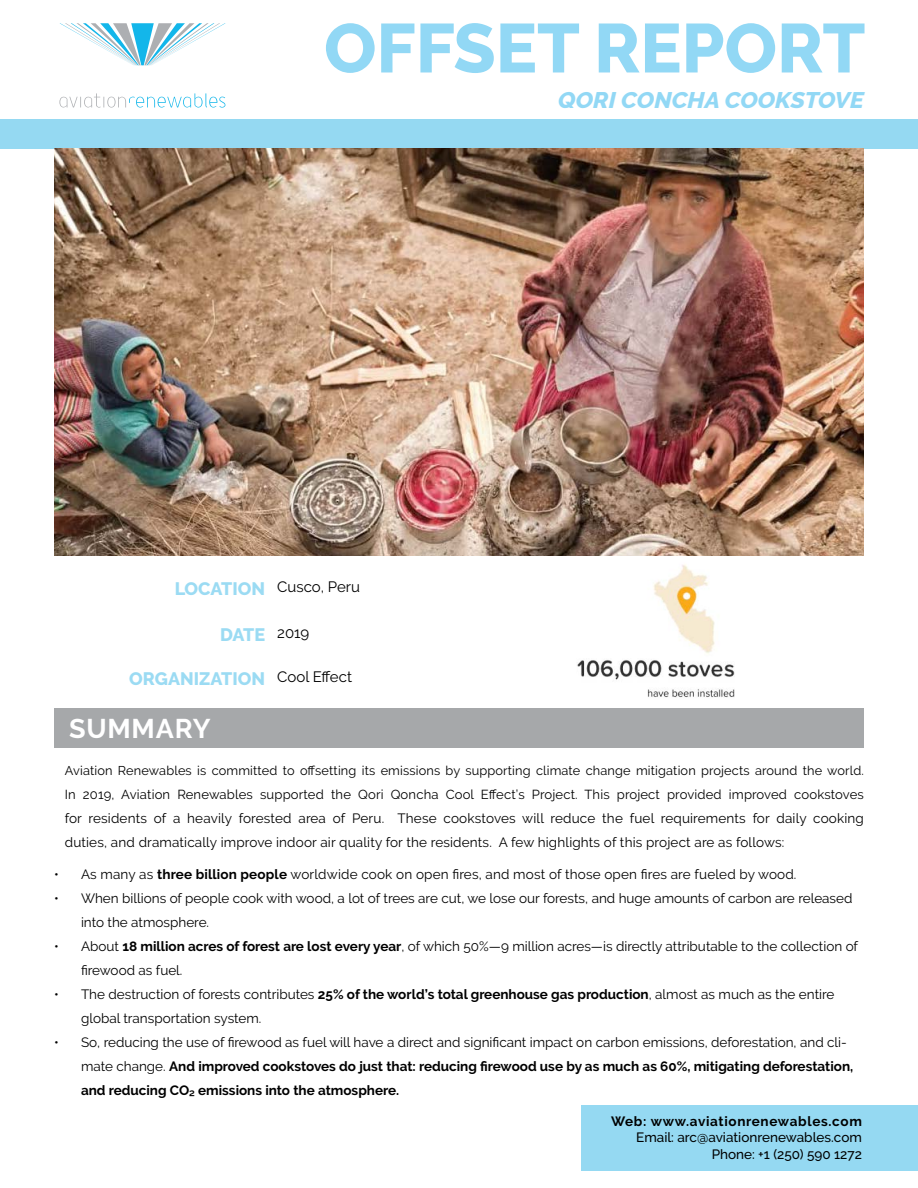
<style>
.page{position:relative;width:918px;height:1188px;background:#fff}
.page>*{position:absolute;margin:0;border:0;box-sizing:border-box;transform-origin:0 0}
.t1{font:800 69px "Raleway";color:#92d8f5}
.t2{font:700 27px "Raleway";letter-spacing:.03em;color:#fff}
.t3{font:italic 800 22.5px "Raleway";color:#92d8f5;scale:1.06 1}
.t4{font:800 18px "Raleway";color:#9bdbf3}
.t5{font:15px "Raleway";color:#000101}
.t6{font:13.5px/24px "Raleway";color:#000}
.t7{font:700 13.5px/24px "Raleway";color:#000}
.t8{font:500 13.5px/16.2px "Raleway";color:#000101;text-align:right}
.t9{font:700 13.5px "Raleway";letter-spacing:.05em;color:#000101}
.t10{font:13.05px "Raleway";letter-spacing:.01em;color:#000}
.t11{font:12.75px "Raleway";letter-spacing:.01em;color:#000}
.s1{font-weight:800;font-size:18px;color:#9bdbf3}
.s2{font-weight:700}
.s3{font-weight:400}
</style>
<div class="page">
<div style="left:54px;top:708px;width:810px;height:40px;background:#a6a8aa"></div>
<div style="left:581px;top:1105px;width:337px;height:65px;background:#95d9f2"></div>
<svg style="left:59px;top:93px;width:167px;height:15px"></svg>
<svg style="left:60px;top:23px;width:166px;height:42px"></svg>
<div style="left:0;top:119px;width:918px;height:30px;background:#95d9f2"></div>
<img style="left:54px;top:149px;width:810px;height:406px">
<img style="left:653px;top:564px;width:62px;height:90px">
<img style="left:577px;top:660px;width:158px;height:38px">
<h1 class="t1" style="left:324px;top:8px;width:543px">OFFSET REPORT</h1>
<h3 class="t3" style="left:558px;top:87px;width:290px">QORI CONCHA COOKSTOVE</h3>
<p class="t5" style="left:175px;top:578px;width:187px"><span class="s1">LOCATION</span> Cusco, Peru</p>
<h3 class="t4" style="left:220px;top:624px;width:91px">DATE <sup>2019</sup></h3>
<h3 class="t4" style="left:129px;top:668px;width:224px">ORGANIZATION <sup>Cool</sup> <sup>Effect</sup></h3>
<h2 class="t2" style="left:69px;top:713px;width:143px">SUMMARY</h2>
<p class="t11" style="left:65px;top:763px;width:801px">Aviation Renewables is committed to offsetting its emissions by supporting climate change mitigation projects around the world.</p>
<p class="t10" style="left:65px;top:787px;width:801px">In 2019, Aviation Renewables supported the Qori Qoncha Cool Effect’s Project. This project provided improved cookstoves</p>
<p class="t6" style="left:65px;top:806px;width:801px">for residents of a heavily forested area of Peru. These cookstoves will reduce the fuel requirements for daily cooking duties, and dramatically improve indoor air quality for the residents. A few highlights of this project are as follows:</p>
<p class="t6" style="left:54px;top:862px;width:744px">• As many as <span class="s2">three billion people</span> worldwide cook on open fires, and most of those open fires are fueled by wood.</p>
<p class="t6" style="left:81px;top:886px;width:773px;text-indent:-27px">• When billions of people cook with wood, a lot of trees are cut, we lose our forests, and huge amounts of carbon are released into the atmosphere.</p>
<p class="t6" style="left:81px;top:934px;width:779px;text-indent:-27px">• About <span class="s2">18 million acres of forest are lost every year</span>, of which 50%—9 million acres—is directly attributable to the collection of firewood as fuel.</p>
<p class="t6" style="left:81px;top:982px;width:755px;text-indent:-27px">• The destruction of forests contributes <span class="s2">25% of the world’s total greenhouse gas production</span>, almost as much as the entire global transportation system.</p>
<p class="t7" style="left:81px;top:1030px;width:774px;text-indent:-27px"><span class="s3">• So, reducing the use of firewood as fuel will have a direct and significant impact on carbon emissions, deforestation, and cli&shy;mate change.</span> And improved cookstoves do just that: reducing firewood use by as much as 60%, mitigating deforestation, and reducing CO₂ emissions into the atmosphere.</p>
<p class="t9" style="left:611px;top:1113px;width:252px">Web: www.aviationrenewables.com</p>
<p class="t8" style="left:636px;top:1129px;width:227px">Email: arc@aviationrenewables.com<br>Phone: +1 (250) 590 1272</p>
</div>
